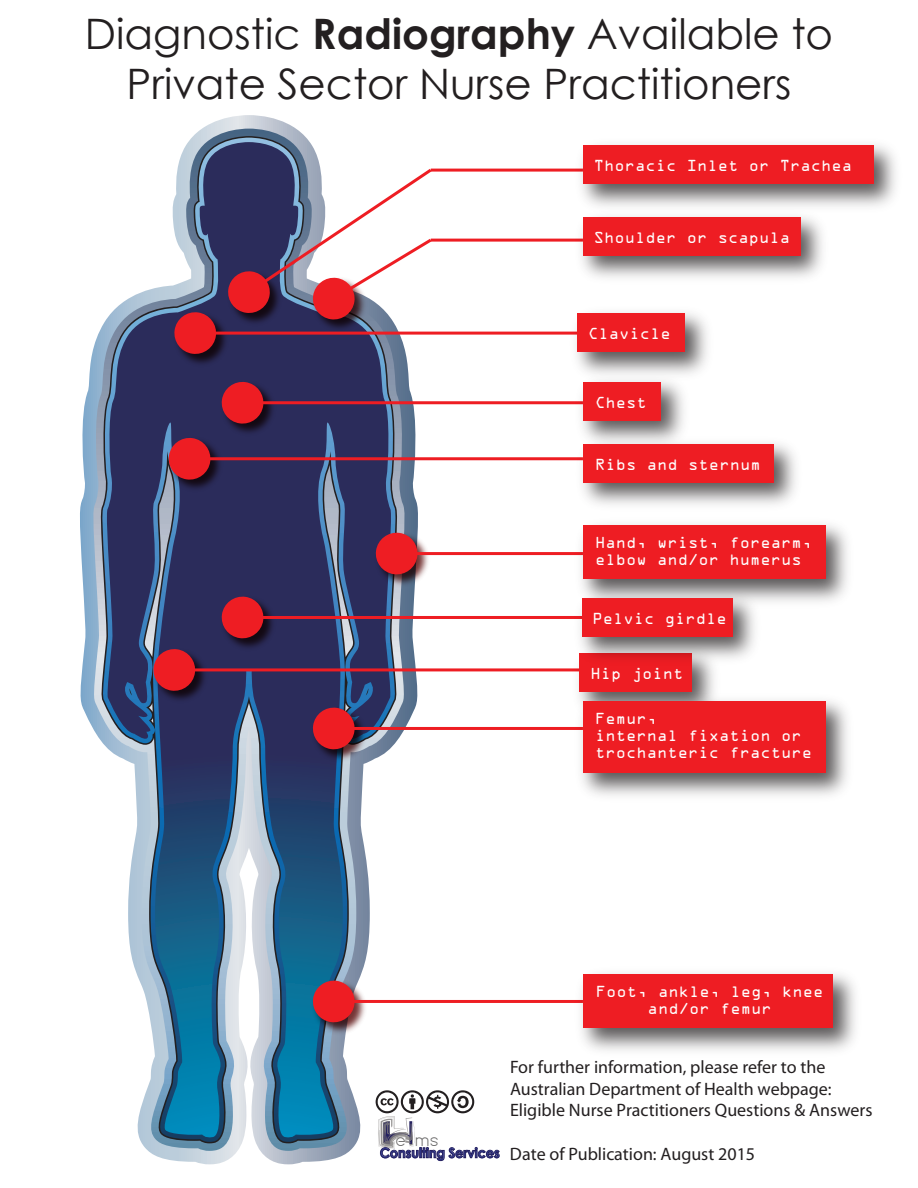
<style>
.page{position:relative;width:918px;height:1188px;background:#fff}
.page>*{position:absolute;margin:0;border:0;box-sizing:border-box;transform-origin:0 0}
.t1{font:42px/50.4px "Century Gothic";color:#231f20;text-align:center}
.t2{font:21.3px "Blooming Grove Alternate";color:#676666}
.t3{font:semi-condensed 18px/21.6px "Myriad Pro";color:#231f20}
.t4{font:italic 700 semi-condensed 18px "Myriad Pro";color:#231f20}
.t5{font:italic semi-condensed 18px "Myriad Pro";color:#231f20}
.t6{font:14.4px/17.2px "OCRA Std";color:#fff}
.t7{font:700 13.8px "Century Gothic";color:#2c3690;scale:.93 1}
.s1{font-weight:700}
</style>
<div class="page">
<svg style="left:80px;top:115px;width:339px;height:1049px"></svg>
<svg style="left:93px;top:129px;width:312px;height:1022px"></svg>
<svg style="left:100px;top:136px;width:298px;height:1007px"></svg>
<svg style="left:105px;top:160px;width:288px;height:978px"></svg>
<img style="left:310px;top:321px;width:60px;height:11px">
<hr style="left:431px;top:239px;width:152px;height:3px;background:#ee1d23">
<img style="left:225px;top:268px;width:60px;height:60px">
<svg style="left:227px;top:166px;width:208px;height:155px"></svg>
<hr style="left:431px;top:169px;width:152px;height:3px;background:#ee1d23">
<img style="left:171px;top:309px;width:60px;height:60px">
<svg style="left:173px;top:311px;width:44px;height:44px;background:#b01e2d"></svg>
<hr style="left:195px;top:332px;width:382px;height:3px;background:#ee1d23">
<img style="left:219px;top:379px;width:60px;height:60px">
<svg style="left:220px;top:381px;width:45px;height:44px;background:#ac1e2d"></svg>
<hr style="left:243px;top:401px;width:340px;height:3px;background:#ee1d23">
<img style="left:166px;top:435px;width:60px;height:60px">
<svg style="left:167px;top:437px;width:45px;height:44px;background:#b22734"></svg>
<hr style="left:190px;top:457px;width:393px;height:3px;background:#ee1d23">
<img style="left:373px;top:530px;width:60px;height:60px">
<svg style="left:374px;top:531px;width:45px;height:45px;background:#b52936"></svg>
<hr style="left:397px;top:552px;width:186px;height:3px;background:#ee1d23">
<img style="left:150px;top:646px;width:60px;height:60px">
<svg style="left:152px;top:648px;width:45px;height:44px;background:#ad2332"></svg>
<hr style="left:174px;top:668px;width:409px;height:3px;background:#ee1d23">
<img style="left:219px;top:594px;width:60px;height:59px">
<svg style="left:220px;top:595px;width:45px;height:45px;background:#a91e2e"></svg>
<hr style="left:243px;top:616px;width:340px;height:3px;background:#ee1d23">
<img style="left:310px;top:705px;width:60px;height:59px">
<svg style="left:312px;top:706px;width:44px;height:45px;background:#b02432"></svg>
<hr style="left:334px;top:727px;width:249px;height:3px;background:#ee1d23">
<img style="left:310px;top:978px;width:60px;height:59px">
<svg style="left:312px;top:979px;width:44px;height:45px;background:#b7343f"></svg>
<hr style="left:334px;top:1000px;width:249px;height:3px;background:#ee1d23">
<img style="left:571px;top:144px;width:325px;height:63px">
<div style="left:583px;top:146px;width:290px;height:38px;background:#ee1d23"></div>
<img style="left:571px;top:524px;width:277px;height:78px">
<div style="left:583px;top:526px;width:243px;height:53px;background:#ee1d23"></div>
<img style="left:577px;top:973px;width:279px;height:78px">
<div style="left:583px;top:975px;width:250px;height:53px;background:#ee1d23"></div>
<img style="left:565px;top:312px;width:143px;height:60px">
<div style="left:577px;top:314px;width:108px;height:38px;background:#ee1d23"></div>
<img style="left:571px;top:205px;width:263px;height:73px">
<div style="left:583px;top:217px;width:218px;height:39px;background:#ee1d23"></div>
<img style="left:568px;top:668px;width:146px;height:22px">
<div style="left:580px;top:654px;width:112px;height:38px;background:#ee1d23"></div>
<img style="left:570px;top:586px;width:195px;height:84px">
<div style="left:582px;top:598px;width:150px;height:39px;background:#ee1d23"></div>
<img style="left:571px;top:370px;width:123px;height:62px">
<div style="left:583px;top:382px;width:78px;height:38px;background:#ee1d23"></div>
<img style="left:571px;top:432px;width:225px;height:73px">
<div style="left:583px;top:444px;width:190px;height:39px;background:#ee1d23"></div>
<img style="left:578px;top:690px;width:270px;height:106px">
<div style="left:583px;top:702px;width:243px;height:71px;background:#ee1d23"></div>
<svg style="left:376px;top:1090px;width:124px;height:71px"></svg>
<h1 class="t1" style="left:85px;top:8px;width:750px">Diagnostic <span class="s1">Radiography</span> Available to<br>Private Sector Nurse Practitioners</h1>
<p class="t6" style="left:594px;top:159px;width:260px">Thoracic Inlet or Trachea</p>
<p class="t6" style="left:594px;top:230px;width:198px">Shoulder or scapula</p>
<p class="t6" style="left:588px;top:327px;width:84px">Clavicle</p>
<p class="t6" style="left:595px;top:395px;width:53px">Chest</p>
<p class="t6" style="left:595px;top:457px;width:167px">Ribs and sternum</p>
<p class="t6" style="left:595px;top:535px;width:219px">Hand, wrist, forearm, elbow and/or humerus</p>
<p class="t6" style="left:592px;top:611px;width:136px">Pelvic girdle</p>
<p class="t6" style="left:591px;top:667px;width:95px">Hip joint</p>
<p class="t6" style="left:595px;top:711px;width:219px">Femur,<br>internal fixation or trochanteric fracture</p>
<p class="t6" style="left:596px;top:984px;width:229px;text-align:center">Foot, ankle, leg, knee and/or femur</p>
<h2 class="t2" style="left:396px;top:1126px;width:45px">e ms</h2>
<p class="t7" style="left:380px;top:1144px;width:130px">Consulting Services</p>
<p class="t3" style="left:510px;top:1056px;width:323px">For further information, please refer to the<br>Australian Department of Health webpage:</p>
<p class="t4" style="left:510px;top:1099px;width:364px">Eligible Nurse Practitioners Questions &amp; Answers</p>
<p class="t5" style="left:510px;top:1142px;width:247px">Date of Publication: August 2015</p>
</div>
